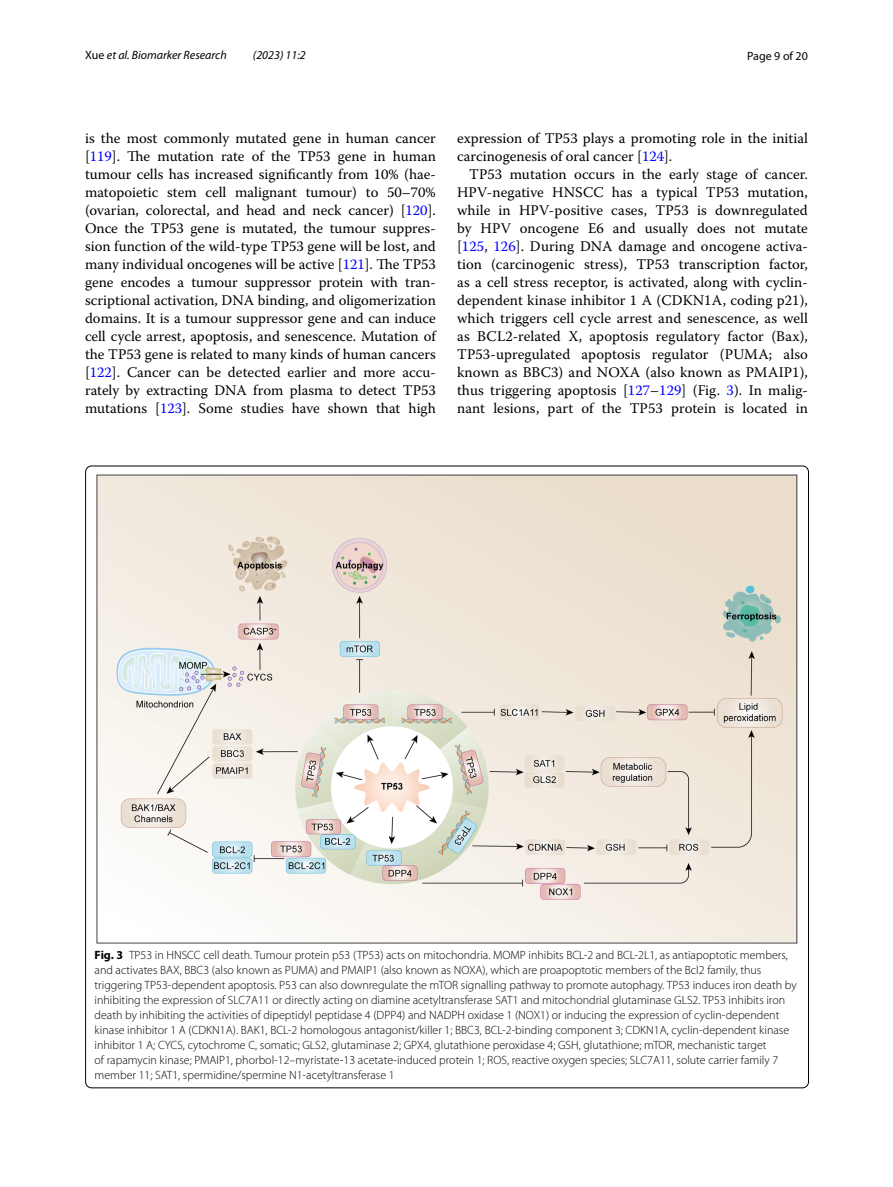
<style>
.page{position:relative;width:893px;height:1187px;background:#fff}
.page>*{position:absolute;margin:0;border:0;box-sizing:border-box;transform-origin:0 0}
.t1{font:14.7px/18px "Warnock Pro";color:#000;text-align:justify}
.t2{font:300 12px/15px "Myriad Pro";color:#000}
.t3{font:italic 12px "Myriad Pro";color:#000}
.t4{font:12px "Myriad Pro";color:#000}
.s1{font-style:normal}
.s2{color:#00f}
.s3{font-weight:700}
</style>
<div class="page">
<img style="left:97px;top:475px;width:700px;height:468px">
<p class="t3" style="left:85px;top:48px;width:143px"><span class="s1">Xue</span> et al. Biomarker Research</p>
<p class="t3" style="left:253px;top:48px;width:54px">(2023) 11:2</p>
<p class="t4" style="left:747px;top:48px;width:62px">Page 9 of 20</p>
<p class="t1" style="left:85px;top:128px;width:352px">is the most commonly mutated gene in human cancer [<span class="s2">119</span>]. The mutation rate of the TP53 gene in human tumour cells has increased significantly from 10% (hae&shy;matopoietic stem cell malignant tumour) to 50–70% (ovarian, colorectal, and head and neck cancer) [<span class="s2">120</span>].<br>Once the TP53 gene is mutated, the tumour suppres&shy;sion function of the wild-type TP53 gene will be lost, and many individual oncogenes will be active [<span class="s2">121</span>]. The TP53 gene encodes a tumour suppressor protein with tran&shy;scriptional activation, DNA binding, and oligomerization domains. It is a tumour suppressor gene and can induce cell cycle arrest, apoptosis, and senescence. Mutation of the TP53 gene is related to many kinds of human cancers [<span class="s2">122</span>]. Cancer can be detected earlier and more accu&shy;rately by extracting DNA from plasma to detect TP53 mutations [<span class="s2">123</span>]. Some studies have shown that high</p>
<p class="t1" style="left:457px;top:128px;width:352px">expression of TP53 plays a promoting role in the initial carcinogenesis of oral cancer [<span class="s2">124</span>].</p>
<p class="t1" style="left:457px;top:164px;width:352px;text-indent:12px">TP53 mutation occurs in the early stage of cancer.<br>HPV-negative HNSCC has a typical TP53 mutation, while in HPV-positive cases, TP53 is downregulated by HPV oncogene E6 and usually does not mutate [<span class="s2">125</span>, <span class="s2">126</span>]. During DNA damage and oncogene activa&shy;tion (carcinogenic stress), TP53 transcription factor, as a cell stress receptor, is activated, along with cyclin&shy;dependent kinase inhibitor 1 A (CDKN1A, coding p21), which triggers cell cycle arrest and senescence, as well as BCL2-related X, apoptosis regulatory factor (Bax), TP53-upregulated apoptosis regulator (PUMA; also known as BBC3) and NOXA (also known as PMAIP1), thus triggering apoptosis [<span class="s2">127</span>–<span class="s2">129</span>] (Fig. <span class="s2">3</span>). In malig&shy;nant lesions, part of the TP53 protein is located in</p>
<p class="t2" style="left:95px;top:947px;width:703px"><span class="s3">Fig. 3</span> TP53 in HNSCC cell death. Tumour protein p53 (TP53) acts on mitochondria. MOMP inhibits BCL-2 and BCL-2L1, as antiapoptotic members, and activates BAX, BBC3 (also known as PUMA) and PMAIP1 (also known as NOXA), which are proapoptotic members of the Bcl2 family, thus triggering TP53-dependent apoptosis. P53 can also downregulate the mTOR signalling pathway to promote autophagy. TP53 induces iron death by inhibiting the expression of SLC7A11 or directly acting on diamine acetyltransferase SAT1 and mitochondrial glutaminase GLS2. TP53 inhibits iron death by inhibiting the activities of dipeptidyl peptidase 4 (DPP4) and NADPH oxidase 1 (NOX1) or inducing the expression of cyclin-dependent kinase inhibitor 1 A (CDKN1A). BAK1, BCL-2 homologous antagonist/killer 1; BBC3, BCL-2-binding component 3; CDKN1A, cyclin-dependent kinase inhibitor 1 A; CYCS, cytochrome C, somatic; GLS2, glutaminase 2; GPX4, glutathione peroxidase 4; GSH, glutathione; mTOR, mechanistic target<br>of rapamycin kinase; PMAIP1, phorbol-12–myristate-13 acetate-induced protein 1; ROS, reactive oxygen species; SLC7A11, solute carrier family 7 member 11; SAT1, spermidine/spermine N1-acetyltransferase 1</p>
</div>
